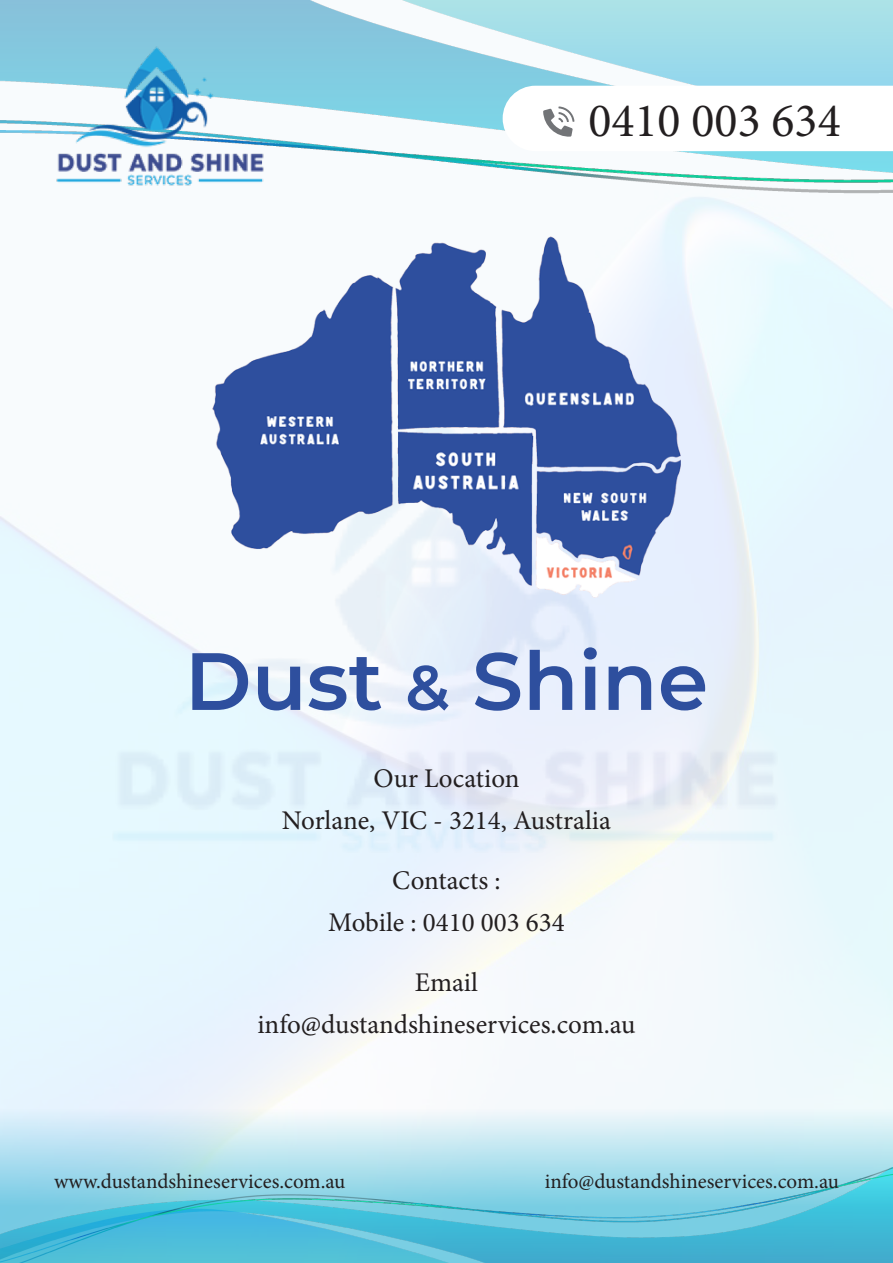
<style>
.page{position:relative;width:893px;height:1263px;background:#fff}
.page>*{position:absolute;margin:0;border:0;box-sizing:border-box;transform-origin:0 0}
.t1{font:600 81px "Montserrat";color:#2e4f9e}
.t2{font:48px "Minion Pro";color:#231f20}
.t3{font:27px "Minion Pro";color:#231f20}
.t4{font:21px "Minion Pro";color:#231f20}
.s1{font-size:63px}
</style>
<div class="page">
<svg style="left:0;top:1063px;width:893px;height:105px"></svg>
<img style="left:0;top:0;width:893px;height:275px">
<img style="left:0;top:1168px;width:893px;height:95px">
<img style="left:104px;top:398px;width:685px;height:468px">
<img style="left:54px;top:44px;width:213px;height:145px">
<svg style="left:503px;top:86px;width:390px;height:65px"></svg>
<img style="left:213px;top:236px;width:467px;height:362px">
<h2 class="t2" style="left:588px;top:89px;width:254px">0410 003 634</h2>
<p class="t1" style="left:185px;top:624px;width:525px">Dust <span class="s1">&amp;</span> Shine</p>
<p class="t3" style="left:373px;top:761px;width:148px">Our Location</p>
<p class="t3" style="left:282px;top:803px;width:331px">Norlane, VIC - 3214, Australia</p>
<p class="t3" style="left:392px;top:863px;width:110px">Contacts :</p>
<p class="t3" style="left:328px;top:905px;width:238px">Mobile : 0410 003 634</p>
<p class="t3" style="left:415px;top:965px;width:65px">Email</p>
<p class="t3" style="left:257px;top:1007px;width:380px">info@dustandshineservices.com.au</p>
<p class="t4" style="left:54px;top:1167px;width:293px">www.dustandshineservices.com.au</p>
<p class="t4" style="left:545px;top:1167px;width:296px">info@dustandshineservices.com.au</p>
</div>
